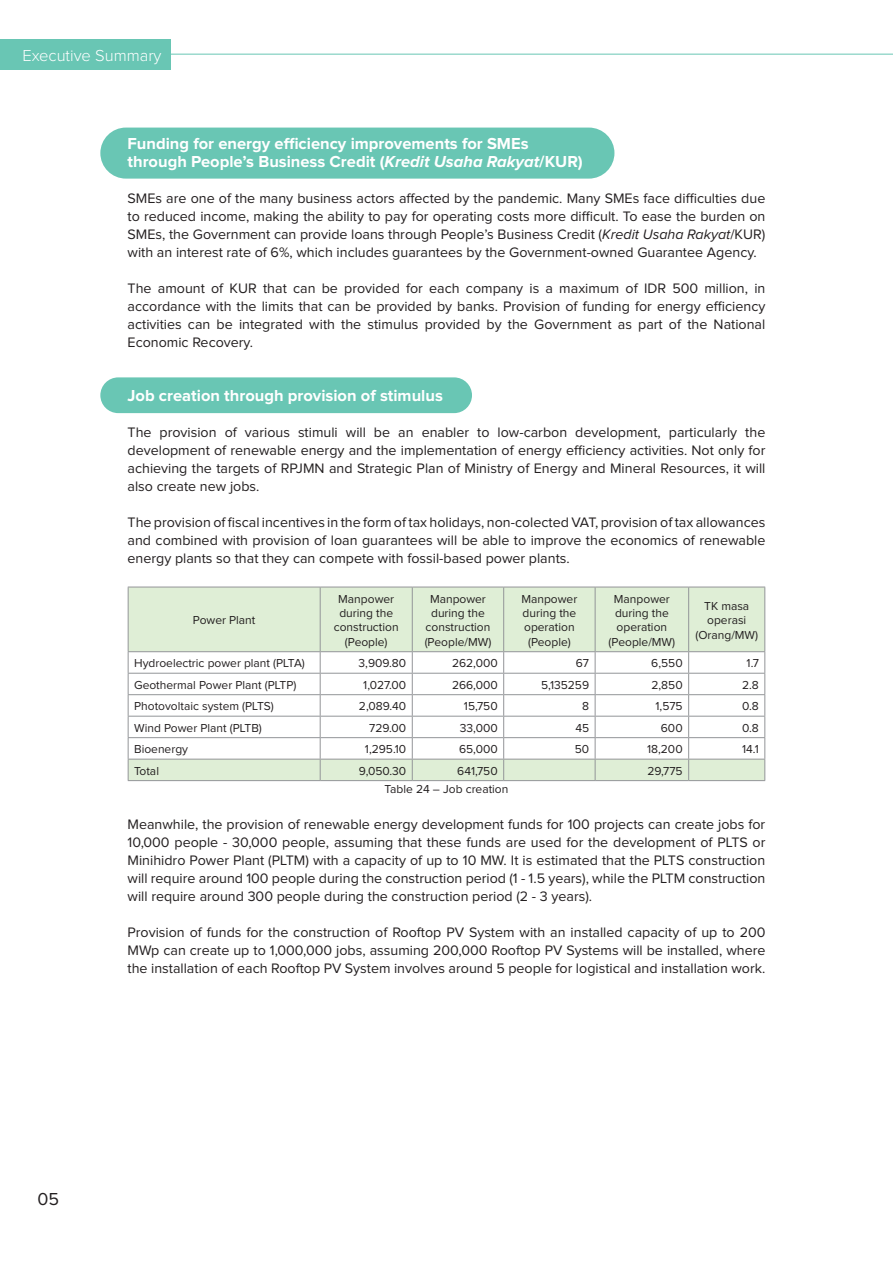
<style>
.page{position:relative;width:893px;height:1263px;background:#fff}
.page>*{position:absolute;margin:0;border:0;box-sizing:border-box;transform-origin:0 0}
.t1{font:18px "Proxima Nova";color:#231f20}
.Heading_2{font:700 16.5px/18px "Proxima Nova";color:#fff}
.t2{font:300 16.5px "Proxima Nova";color:#fff}
.t3{font:14.25px/18px "Proxima Nova";color:#231f20;text-align:justify}
.t4{font:12px/14.4px "Proxima Nova";color:#231f20;text-align:center}
.s1{font-style:italic}
</style>
<div class="page">
<div style="left:100px;top:128px;width:514px;height:51px;background:#69c6b4;border-radius:26px"></div>
<div style="left:100px;top:377px;width:372px;height:36px;background:#69c6b4;border-radius:18px"></div>
<svg style="left:129px;top:588px;width:635px;height:192px"></svg>
<hr style="left:128px;top:587px;width:192px;height:1px;background:#939598">
<hr style="left:128px;top:587px;width:1px;height:64px;background:#939598">
<hr style="left:320px;top:587px;width:92px;height:1px;background:#939598">
<hr style="left:320px;top:587px;width:1px;height:64px;background:#939598">
<hr style="left:412px;top:587px;width:92px;height:1px;background:#939598">
<hr style="left:412px;top:587px;width:1px;height:64px;background:#939598">
<hr style="left:504px;top:587px;width:91px;height:1px;background:#939598">
<hr style="left:503px;top:587px;width:1px;height:64px;background:#939598">
<hr style="left:595px;top:587px;width:94px;height:1px;background:#939598">
<hr style="left:595px;top:587px;width:1px;height:64px;background:#939598">
<hr style="left:689px;top:587px;width:76px;height:1px;background:#939598">
<hr style="left:688px;top:587px;width:1px;height:64px;background:#939598">
<hr style="left:764px;top:587px;width:1px;height:64px;background:#939598">
<hr style="left:128px;top:651px;width:192px;height:1px;background:#939598">
<hr style="left:320px;top:651px;width:92px;height:1px;background:#939598">
<hr style="left:412px;top:651px;width:92px;height:1px;background:#939598">
<hr style="left:504px;top:651px;width:91px;height:1px;background:#939598">
<hr style="left:595px;top:651px;width:94px;height:1px;background:#939598">
<hr style="left:689px;top:651px;width:76px;height:1px;background:#939598">
<hr style="left:128px;top:673px;width:192px;height:1px;background:#939598">
<hr style="left:320px;top:673px;width:92px;height:1px;background:#939598">
<hr style="left:412px;top:673px;width:92px;height:1px;background:#939598">
<hr style="left:504px;top:673px;width:91px;height:1px;background:#939598">
<hr style="left:595px;top:673px;width:94px;height:1px;background:#939598">
<hr style="left:689px;top:673px;width:76px;height:1px;background:#939598">
<hr style="left:128px;top:694px;width:192px;height:1px;background:#939598">
<hr style="left:320px;top:694px;width:92px;height:1px;background:#939598">
<hr style="left:412px;top:694px;width:92px;height:1px;background:#939598">
<hr style="left:504px;top:694px;width:91px;height:1px;background:#939598">
<hr style="left:595px;top:694px;width:94px;height:1px;background:#939598">
<hr style="left:689px;top:694px;width:76px;height:1px;background:#939598">
<hr style="left:128px;top:716px;width:192px;height:1px;background:#939598">
<hr style="left:320px;top:716px;width:92px;height:1px;background:#939598">
<hr style="left:412px;top:716px;width:92px;height:1px;background:#939598">
<hr style="left:504px;top:716px;width:91px;height:1px;background:#939598">
<hr style="left:595px;top:716px;width:94px;height:1px;background:#939598">
<hr style="left:689px;top:716px;width:76px;height:1px;background:#939598">
<hr style="left:128px;top:737px;width:192px;height:1px;background:#939598">
<hr style="left:320px;top:737px;width:92px;height:1px;background:#939598">
<hr style="left:412px;top:737px;width:92px;height:1px;background:#939598">
<hr style="left:504px;top:737px;width:91px;height:1px;background:#939598">
<hr style="left:595px;top:737px;width:94px;height:1px;background:#939598">
<hr style="left:689px;top:737px;width:76px;height:1px;background:#939598">
<hr style="left:128px;top:759px;width:192px;height:1px;background:#939598">
<svg style="left:128px;top:652px;width:1px;height:128px"></svg>
<hr style="left:320px;top:759px;width:92px;height:1px;background:#939598">
<svg style="left:320px;top:652px;width:1px;height:128px"></svg>
<hr style="left:412px;top:759px;width:92px;height:1px;background:#939598">
<svg style="left:412px;top:652px;width:1px;height:128px"></svg>
<hr style="left:504px;top:759px;width:91px;height:1px;background:#939598">
<svg style="left:503px;top:652px;width:1px;height:128px"></svg>
<hr style="left:595px;top:759px;width:94px;height:1px;background:#939598">
<svg style="left:595px;top:652px;width:1px;height:128px"></svg>
<hr style="left:689px;top:759px;width:76px;height:1px;background:#939598">
<svg style="left:688px;top:652px;width:1px;height:128px"></svg>
<svg style="left:764px;top:652px;width:1px;height:128px"></svg>
<hr style="left:128px;top:780px;width:192px;height:1px;background:#939598">
<hr style="left:320px;top:780px;width:92px;height:1px;background:#939598">
<hr style="left:412px;top:780px;width:92px;height:1px;background:#939598">
<hr style="left:504px;top:780px;width:91px;height:1px;background:#939598">
<hr style="left:595px;top:780px;width:94px;height:1px;background:#939598">
<hr style="left:689px;top:780px;width:76px;height:1px;background:#939598">
<hr style="left:0;top:54px;width:893px;height:1px;background:#69c6b4">
<div style="left:0;top:39px;width:170px;height:30px;background:#69c6b4"></div>
<p class="t2" style="left:23px;top:46px;width:140px">Executive Summary</p>
<p class="Heading_2" style="left:128px;top:135px;width:457px">Funding for energy efficiency improvements for SMEs through People’s Business Credit (<span class="s1">Kredit Usaha Rakyat</span>/KUR)</p>
<p class="t3" style="left:128px;top:189px;width:639px">SMEs are one of the many business actors affected by the pandemic. Many SMEs face difficulties due to reduced income, making the ability to pay for operating costs more difficult. To ease the burden on SMEs, the Government can provide loans through People’s Business Credit (<span class="s1">Kredit Usaha Rakyat</span>/KUR) with an interest rate of 6%, which includes guarantees by the Government-owned Guarantee Agency.</p>
<p class="t3" style="left:128px;top:279px;width:639px">The amount of KUR that can be provided for each company is a maximum of IDR 500 million, in accordance with the limits that can be provided by banks. Provision of funding for energy efficiency activities can be integrated with the stimulus provided by the Government as part of the National Economic Recovery.</p>
<p class="Heading_2" style="left:128px;top:387px;width:317px">Job creation through provision of stimulus</p>
<p class="t3" style="left:128px;top:423px;width:639px">The provision of various stimuli will be an enabler to low-carbon development, particularly the development of renewable energy and the implementation of energy efficiency activities. Not only for achieving the targets of RPJMN and Strategic Plan of Ministry of Energy and Mineral Resources, it will also create new jobs.</p>
<p class="t3" style="left:128px;top:513px;width:639px">The provision of fiscal incentives in the form of tax holidays, non-colected VAT, provision of tax allowances and combined with provision of loan guarantees will be able to improve the economics of renewable energy plants so that they can compete with fossil-based power plants.</p>
<p class="t4" style="left:193px;top:613px;width:64px">Power Plant</p>
<p class="t4" style="left:334px;top:592px;width:66px">Manpower during the construction (People)</p>
<p class="t4" style="left:425px;top:592px;width:68px">Manpower during the construction (People/MW)</p>
<p class="t4" style="left:521px;top:592px;width:57px">Manpower during the operation (People)</p>
<p class="t4" style="left:609px;top:592px;width:68px">Manpower during the operation (People/MW)</p>
<p class="t4" style="left:704px;top:599px;width:47px;text-align:left">TK masa operasi</p>
<p class="t4" style="left:695px;top:628px;width:64px">(Orang/MW)</p>
<p class="t4" style="left:134px;top:656px;width:172px">Hydroelectric power plant (PLTA)</p>
<p class="t4" style="left:359px;top:656px;width:49px">3,909.80</p>
<p class="t4" style="left:452px;top:656px;width:47px">262,000</p>
<p class="t4" style="left:576px;top:656px;width:15px">67</p>
<p class="t4" style="left:651px;top:656px;width:33px">6,550</p>
<p class="t4" style="left:747px;top:656px;width:14px">1.7</p>
<p class="t4" style="left:134px;top:678px;width:164px">Geothermal Power Plant (PLTP)</p>
<p class="t4" style="left:363px;top:678px;width:44px">1,027.00</p>
<p class="t4" style="left:452px;top:678px;width:47px">266,000</p>
<p class="t4" style="left:541px;top:678px;width:49px">5,135259</p>
<p class="t4" style="left:651px;top:678px;width:33px">2,850</p>
<p class="t4" style="left:742px;top:678px;width:18px">2.8</p>
<p class="t4" style="left:134px;top:699px;width:141px">Photovoltaic system (PLTS)</p>
<p class="t4" style="left:359px;top:699px;width:49px">2,089.40</p>
<p class="t4" style="left:464px;top:699px;width:35px">15,750</p>
<p class="t4" style="left:582px;top:699px;width:8px">8</p>
<p class="t4" style="left:655px;top:699px;width:29px">1,575</p>
<p class="t4" style="left:742px;top:699px;width:18px">0.8</p>
<p class="t4" style="left:134px;top:721px;width:129px">Wind Power Plant (PLTB)</p>
<p class="t4" style="left:369px;top:721px;width:39px">729.00</p>
<p class="t4" style="left:460px;top:721px;width:39px">33,000</p>
<p class="t4" style="left:575px;top:721px;width:15px">45</p>
<p class="t4" style="left:661px;top:721px;width:23px">600</p>
<p class="t4" style="left:742px;top:721px;width:18px">0.8</p>
<p class="t4" style="left:134px;top:742px;width:55px">Bioenergy</p>
<p class="t4" style="left:365px;top:742px;width:43px">1,295.10</p>
<p class="t4" style="left:459px;top:742px;width:40px">65,000</p>
<p class="t4" style="left:575px;top:742px;width:16px">50</p>
<p class="t4" style="left:647px;top:742px;width:37px">18,200</p>
<p class="t4" style="left:742px;top:742px;width:18px">14.1</p>
<p class="t4" style="left:134px;top:764px;width:26px">Total</p>
<p class="t4" style="left:359px;top:764px;width:49px">9,050.30</p>
<p class="t4" style="left:457px;top:764px;width:42px">641,750</p>
<p class="t4" style="left:647px;top:764px;width:37px">29,775</p>
<p class="t4" style="left:385px;top:782px;width:125px">Table 24 – Job creation</p>
<p class="t3" style="left:128px;top:815px;width:639px">Meanwhile, the provision of renewable energy development funds for 100 projects can create jobs for 10,000 people - 30,000 people, assuming that these funds are used for the development of PLTS or Minihidro Power Plant (PLTM) with a capacity of up to 10 MW. It is estimated that the PLTS construction will require around 100 people during the construction period (1 - 1.5 years), while the PLTM construction will require around 300 people during the construction period (2 - 3 years).</p>
<p class="t3" style="left:128px;top:923px;width:639px">Provision of funds for the construction of Rooftop PV System with an installed capacity of up to 200<br>MWp can create up to 1,000,000 jobs, assuming 200,000 Rooftop PV Systems will be installed, where the installation of each Rooftop PV System involves around 5 people for logistical and installation work.</p>
<p class="t1" style="left:37px;top:1189px;width:23px">05</p>
</div>
